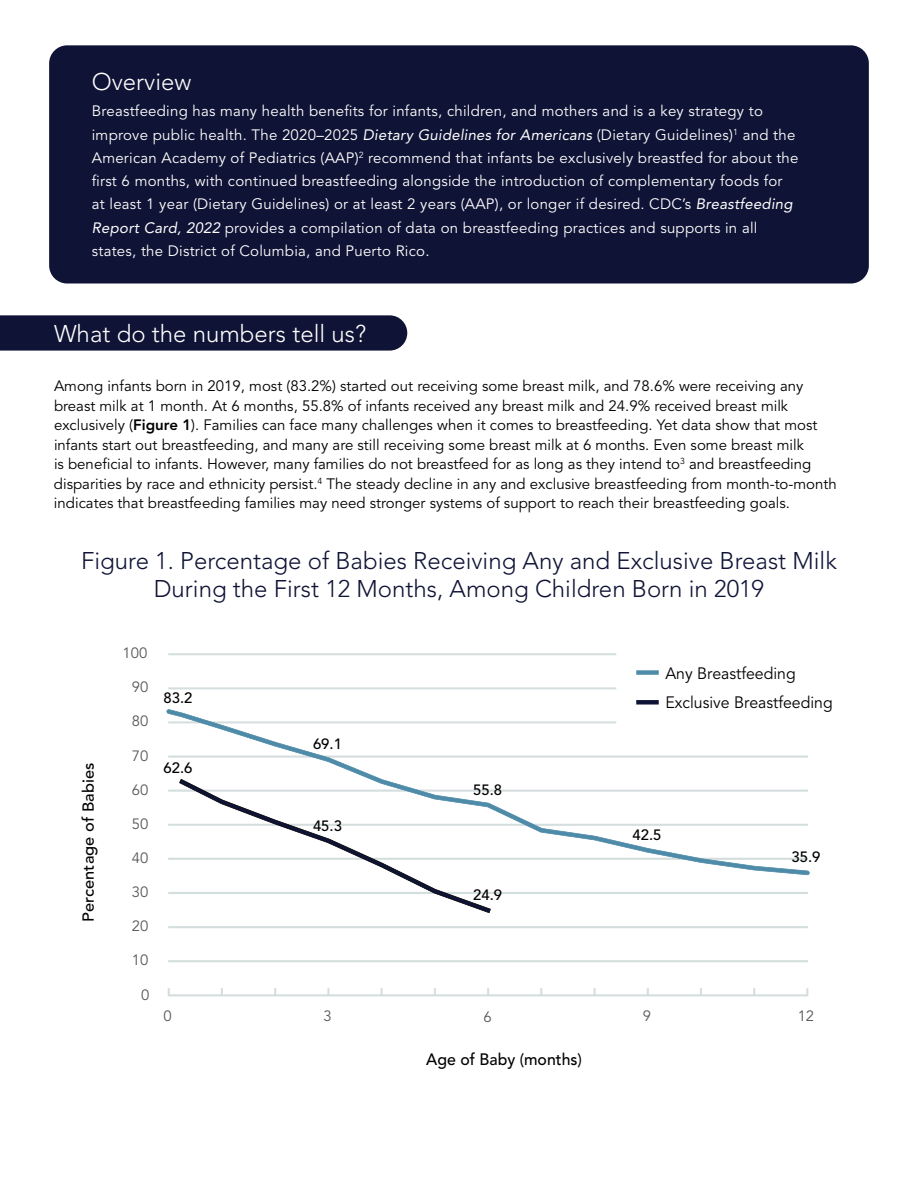
<style>
.page{position:relative;width:918px;height:1188px;background:#fff}
.page>*{position:absolute;margin:0;border:0;box-sizing:border-box;transform-origin:0 0}
.t1{font:300 24px/28.5px "Avenir LT Std";color:#0f1335;text-align:center}
.t2{font:300 24px "Avenir LT Std";color:#fff}
.t3{font:16.5px "Avenir LT Std";color:#000;scale:.96 1}
.t4{font:500 16.5px "Avenir LT Std";color:#000;scale:.96 1}
.t5{font:500 15.9px "Avenir LT Std";color:#000;scale:1.04 1}
.t6{font:15px/19.5px "Avenir LT Std";color:#000}
.t7{font:15px/23.2px "Avenir LT Std";letter-spacing:.015em;color:#fff}
.t8{font:500 14.85px "Avenir LT Std";color:#000}
.t9{font:14.85px "Avenir LT Std";color:#58595b}
.s1{font-style:italic}
.s2{font-weight:800}
</style>
<div class="page">
<div style="left:0;top:315px;width:407px;height:36px;background:#0f1335"></div>
<div style="left:49px;top:45px;width:820px;height:238px;background:#0f1335;border-radius:18px"></div>
<svg style="left:168px;top:653px;width:449px;height:2px"></svg>
<svg style="left:168px;top:687px;width:449px;height:3px"></svg>
<svg style="left:168px;top:960px;width:640px;height:3px"></svg>
<svg style="left:168px;top:926px;width:640px;height:2px"></svg>
<svg style="left:167px;top:988px;width:642px;height:9px"></svg>
<svg style="left:166px;top:709px;width:644px;height:166px"></svg>
<svg style="left:168px;top:779px;width:640px;height:134px"></svg>
<div style="left:636px;top:670px;width:23px;height:5px;background:#4d8ba8"></div>
<div style="left:636px;top:700px;width:23px;height:5px;background:#0f1335"></div>
<h1 class="t2" style="left:92px;top:67px;width:101px">Overview</h1>
<p class="t7" style="left:92px;top:100px;width:708px">Breastfeeding has many health benefits for infants, children, and mothers and is a key strategy to improve public health. The 2020–2025 <span class="s1">Dietary Guidelines for Americans</span> (Dietary Guidelines)<sup>1</sup> and the American Academy of Pediatrics (AAP)<sup>2</sup> recommend that infants be exclusively breastfed for about the first 6 months, with continued breastfeeding alongside the introduction of complementary foods for at least 1 year (Dietary Guidelines) or at least 2 years (AAP), or longer if desired. CDC’s <span class="s1">Breastfeeding Report Card, 2022</span> provides a compilation of data on breastfeeding practices and supports in all states, the District of Columbia, and Puerto Rico.</p>
<h1 class="t2" style="left:54px;top:320px;width:314px">What do the numbers tell us?</h1>
<p class="t6" style="left:54px;top:377px;width:784px">Among infants born in 2019, most (83.2%) started out receiving some breast milk, and 78.6% were receiving any breast milk at 1 month. At 6 months, 55.8% of infants received any breast milk and 24.9% received breast milk exclusively (<span class="s2">Figure 1</span>). Families can face many challenges when it comes to breastfeeding. Yet data show that most infants start out breastfeeding, and many are still receiving some breast milk at 6 months. Even some breast milk<br>is beneficial to infants. However, many families do not breastfeed for as long as they intend to<sup>3</sup> and breastfeeding disparities by race and ethnicity persist.<sup>4</sup> The steady decline in any and exclusive breastfeeding from month-to-month indicates that breastfeeding families may need stronger systems of support to reach their breastfeeding goals.</p>
<h1 class="t1" style="left:81px;top:546px;width:757px">Figure 1. Percentage of Babies Receiving Any and Exclusive Breast Milk<br>During the First 12 Months, Among Children Born in 2019</h1>
<p class="t5" style="left:79px;top:922px;width:154px;rotate:-90deg">Percentage of Babies</p>
<p class="t9" style="left:123px;top:645px;width:26px">100</p>
<p class="t9" style="left:132px;top:679px;width:18px">90</p>
<p class="t9" style="left:132px;top:713px;width:18px">80</p>
<p class="t9" style="left:132px;top:747px;width:18px">70</p>
<p class="t9" style="left:132px;top:781px;width:18px">60</p>
<p class="t9" style="left:132px;top:815px;width:18px">50</p>
<p class="t9" style="left:132px;top:849px;width:18px">40</p>
<p class="t9" style="left:132px;top:883px;width:18px">30</p>
<p class="t9" style="left:132px;top:918px;width:18px">20</p>
<p class="t9" style="left:132px;top:952px;width:18px">10</p>
<p class="t9" style="left:141px;top:986px;width:10px">0</p>
<p class="t3" style="left:665px;top:664px;width:137px">Any Breastfeeding</p>
<p class="t8" style="left:164px;top:689px;width:30px">83.2</p>
<p class="t3" style="left:665px;top:693px;width:176px">Exclusive Breastfeeding</p>
<p class="t8" style="left:164px;top:759px;width:30px">62.6</p>
<p class="t8" style="left:313px;top:735px;width:30px">69.1</p>
<p class="t8" style="left:313px;top:817px;width:30px">45.3</p>
<p class="t8" style="left:473px;top:782px;width:30px">55.8</p>
<p class="t8" style="left:473px;top:886px;width:30px">24.9</p>
<p class="t8" style="left:633px;top:826px;width:30px">42.5</p>
<p class="t8" style="left:792px;top:848px;width:30px">35.9</p>
<p class="t9" style="left:164px;top:1008px;width:10px">0</p>
<p class="t9" style="left:323px;top:1008px;width:10px">3</p>
<p class="t9" style="left:484px;top:1008px;width:10px">6</p>
<p class="t9" style="left:643px;top:1008px;width:10px">9</p>
<p class="t9" style="left:798px;top:1007px;width:18px">12</p>
<p class="t4" style="left:426px;top:1049px;width:164px">Age of Baby (months)</p>
</div>
